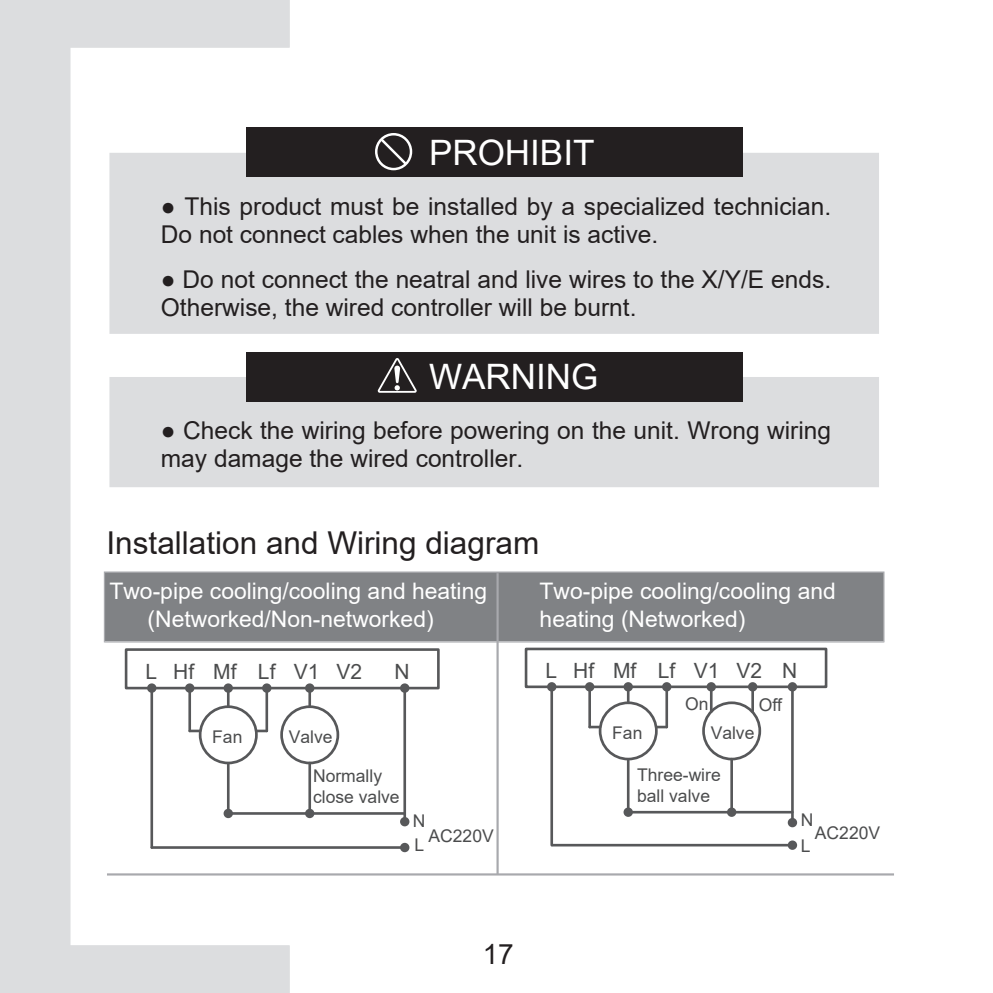
<style>
.page{position:relative;width:993px;height:993px;background:#fff}
.page>*{position:absolute;margin:0;border:0;box-sizing:border-box;transform-origin:0 0}
.t1{font:35px "Arial";color:#fff}
.t2{font:31.5px "Arial";color:#231f20}
.t3{font:28px "Arial";color:#231f20}
.t4{font:24.5px/28px "Arial";color:#231f20}
.t5{font:22.75px/27.3px "Arial";color:#fff}
.t6{font:21px "Arial";color:#4b4c4d}
.t7{font:17.5px/21px "Arial";color:#4b4c4d}
</style>
<div class="page">
<svg style="left:0;top:1px;width:289px;height:991px"></svg>
<svg style="left:0;top:0;width:289px;height:1px"></svg>
<div style="left:109px;top:153px;width:769px;height:181px;background:#dcdddf"></div>
<div style="left:246px;top:127px;width:496px;height:50px;background:#231f20"></div>
<div style="left:375px;top:133px;width:37px;height:37px;border:2px solid #fff;border-radius:50%"></div>
<svg style="left:377px;top:136px;width:32px;height:31px"></svg>
<div style="left:109px;top:377px;width:769px;height:110px;background:#dcdddf"></div>
<div style="left:246px;top:351px;width:496px;height:50px;background:#231f20"></div>
<svg style="left:377px;top:358px;width:39px;height:34px"></svg>
<div style="left:125px;top:648px;width:314px;height:41px;border:3px solid #57585a"></div>
<hr style="left:150px;top:687px;width:3px;height:160px;background:#57585a">
<hr style="left:230px;top:811px;width:174px;height:3px;background:#57585a">
<hr style="left:403px;top:687px;width:3px;height:134px;background:#57585a">
<hr style="left:188px;top:687px;width:3px;height:43px;background:#57585a">
<svg style="left:227px;top:692px;width:2px;height:13px"></svg>
<hr style="left:265px;top:687px;width:3px;height:43px;background:#57585a">
<div style="left:199px;top:705px;width:59px;height:59px;border:3px solid #57585a;border-radius:50%"></div>
<div style="left:280px;top:705px;width:59px;height:59px;border:3px solid #57585a;border-radius:50%"></div>
<svg style="left:190px;top:729px;width:10px;height:3px"></svg>
<svg style="left:256px;top:729px;width:11px;height:3px"></svg>
<hr style="left:227px;top:763px;width:2px;height:48px;background:#57585a">
<hr style="left:308px;top:687px;width:3px;height:19px;background:#57585a">
<hr style="left:308px;top:762px;width:3px;height:51px;background:#57585a">
<div style="left:147px;top:683px;width:9px;height:9px;border:3px solid #57585a;border-radius:50%"></div>
<div style="left:185px;top:683px;width:9px;height:9px;border:3px solid #57585a;border-radius:50%"></div>
<div style="left:225px;top:684px;width:6px;height:7px;background:#57585a;border-radius:50%"></div>
<div style="left:223px;top:683px;width:10px;height:9px;border:3px solid #57585a;border-radius:50%"></div>
<div style="left:262px;top:683px;width:9px;height:9px;border:3px solid #57585a;border-radius:50%"></div>
<div style="left:305px;top:683px;width:9px;height:9px;border:3px solid #57585a;border-radius:50%"></div>
<div style="left:400px;top:683px;width:9px;height:9px;border:3px solid #57585a;border-radius:50%"></div>
<div style="left:225px;top:809px;width:6px;height:7px;background:#57585a;border-radius:50%"></div>
<div style="left:223px;top:808px;width:10px;height:9px;border:3px solid #57585a;border-radius:50%"></div>
<div style="left:305px;top:808px;width:9px;height:9px;border:3px solid #57585a;border-radius:50%"></div>
<div style="left:401px;top:818px;width:7px;height:6px;background:#57585a;border-radius:50%"></div>
<div style="left:400px;top:816px;width:9px;height:10px;border:3px solid #57585a;border-radius:50%"></div>
<div style="left:401px;top:843px;width:7px;height:7px;background:#57585a;border-radius:50%"></div>
<div style="left:400px;top:842px;width:9px;height:9px;border:3px solid #57585a;border-radius:50%"></div>
<div style="left:524px;top:647px;width:303px;height:41px;border:3px solid #57585a"></div>
<hr style="left:550px;top:686px;width:3px;height:158px;background:#57585a">
<hr style="left:628px;top:810px;width:164px;height:3px;background:#57585a">
<hr style="left:790px;top:686px;width:3px;height:136px;background:#57585a">
<hr style="left:588px;top:686px;width:2px;height:40px;background:#57585a">
<hr style="left:626px;top:686px;width:3px;height:16px;background:#57585a">
<hr style="left:665px;top:686px;width:2px;height:40px;background:#57585a">
<div style="left:598px;top:701px;width:59px;height:59px;border:3px solid #57585a;border-radius:50%"></div>
<div style="left:702px;top:701px;width:58px;height:59px;border:3px solid #57585a;border-radius:50%"></div>
<svg style="left:589px;top:725px;width:11px;height:3px"></svg>
<svg style="left:656px;top:725px;width:10px;height:3px"></svg>
<hr style="left:626px;top:759px;width:3px;height:51px;background:#57585a">
<hr style="left:751px;top:686px;width:2px;height:25px;background:#57585a">
<hr style="left:709px;top:686px;width:3px;height:25px;background:#57585a">
<hr style="left:730px;top:758px;width:2px;height:53px;background:#57585a">
<div style="left:547px;top:682px;width:9px;height:9px;border:3px solid #57585a;border-radius:50%"></div>
<div style="left:584px;top:682px;width:10px;height:9px;border:3px solid #57585a;border-radius:50%"></div>
<div style="left:623px;top:682px;width:9px;height:9px;border:3px solid #57585a;border-radius:50%"></div>
<div style="left:661px;top:682px;width:10px;height:9px;border:3px solid #57585a;border-radius:50%"></div>
<div style="left:747px;top:682px;width:10px;height:9px;border:3px solid #57585a;border-radius:50%"></div>
<div style="left:706px;top:682px;width:9px;height:9px;border:3px solid #57585a;border-radius:50%"></div>
<div style="left:787px;top:682px;width:9px;height:9px;border:3px solid #57585a;border-radius:50%"></div>
<div style="left:624px;top:808px;width:7px;height:7px;background:#57585a;border-radius:50%"></div>
<div style="left:623px;top:807px;width:9px;height:9px;border:3px solid #57585a;border-radius:50%"></div>
<div style="left:726px;top:807px;width:10px;height:9px;border:3px solid #57585a;border-radius:50%"></div>
<div style="left:788px;top:819px;width:7px;height:6px;background:#57585a;border-radius:50%"></div>
<div style="left:787px;top:817px;width:9px;height:10px;border:3px solid #57585a;border-radius:50%"></div>
<div style="left:787px;top:840px;width:9px;height:9px;border:3px solid #57585a;border-radius:50%"></div>
<hr style="left:152px;top:845px;width:252px;height:3px;background:#57585a">
<hr style="left:552px;top:843px;width:240px;height:3px;background:#57585a">
<div style="left:104px;top:571px;width:780px;height:71px;background:#808285;border:1px solid #a8a9ad"></div>
<hr style="left:104px;top:640px;width:779px;height:2px;background:#bcbdc0">
<hr style="left:496px;top:573px;width:2px;height:301px;background:#a8a9ad">
<hr style="left:107px;top:873px;width:786px;height:2px;background:#a8a9ad">
<h1 class="t1" style="left:429px;top:129px;width:167px">PROHIBIT</h1>
<p class="t4" style="left:161px;top:192px;width:671px">● This product must be installed by a specialized technician.<br>Do not connect cables when the unit is active.</p>
<p class="t4" style="left:161px;top:265px;width:671px">● Do not connect the neatral and live wires to the X/Y/E ends.<br>Otherwise, the wired controller will be burnt.</p>
<h1 class="t1" style="left:429px;top:353px;width:171px">WARNING</h1>
<p class="t4" style="left:161px;top:416px;width:671px">● Check the wiring before powering on the unit. Wrong wiring may damage the wired controller.</p>
<p class="t2" style="left:106px;top:520px;width:434px">Installation and Wiring diagram</p>
<p class="t5" style="left:148px;top:577px;width:341px;text-indent:-38px">Two-pipe cooling/cooling and heating (Networked/Non-networked)</p>
<p class="t5" style="left:539px;top:577px;width:298px">Two-pipe cooling/cooling and heating (Networked)</p>
<p class="t6" style="left:146px;top:657px;width:131px">L Hf Mf Lf</p>
<p class="t6" style="left:294px;top:657px;width:70px">V1 V2</p>
<p class="t6" style="left:394px;top:657px;width:17px">N</p>
<p class="t6" style="left:545px;top:655px;width:131px">L Hf Mf Lf</p>
<p class="t6" style="left:693px;top:655px;width:105px">V1 V2 N</p>
<p class="t7" style="left:685px;top:692px;width:25px">On</p>
<p class="t7" style="left:758px;top:693px;width:25px">Off</p>
<p class="t7" style="left:212px;top:726px;width:32px">Fan</p>
<p class="t7" style="left:288px;top:726px;width:45px">Valve</p>
<p class="t7" style="left:612px;top:722px;width:32px">Fan</p>
<p class="t7" style="left:710px;top:722px;width:45px">Valve</p>
<p class="t7" style="left:313px;top:765px;width:88px">Normally close valve</p>
<p class="t7" style="left:637px;top:763px;width:85px">Three-wire ball valve</p>
<p class="t7" style="left:412px;top:808px;width:14px;line-height:23.8px">N<br>L</p>
<p class="t7" style="left:428px;top:824px;width:67px">AC220V</p>
<p class="t7" style="left:800px;top:806px;width:14px;line-height:26.2px">N<br>L</p>
<p class="t7" style="left:814px;top:821px;width:67px">AC220V</p>
<p class="t3" style="left:482px;top:934px;width:33px">17</p>
</div>
